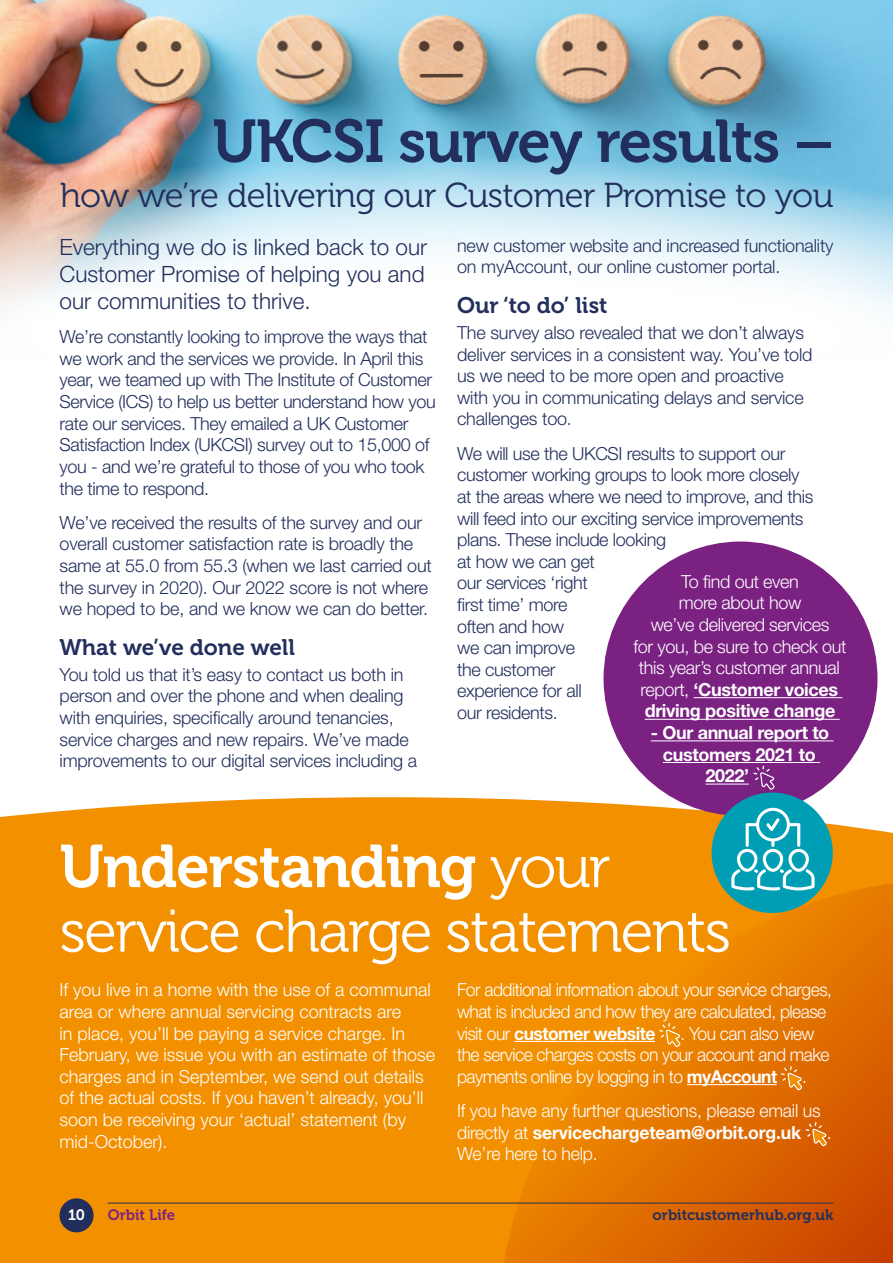
<style>
.page{position:relative;width:893px;height:1263px;background:#fff}
.page>*{position:absolute;margin:0;border:0;box-sizing:border-box;transform-origin:0 0}
.t1{font:60px "Museo 300";letter-spacing:-.03em;color:#fff}
.t2{font:60px "Museo 700";letter-spacing:-.02em;color:#222f5d}
.t3{font:60px "Museo 700";letter-spacing:-.02em;color:#fff}
.t4{font:34.5px "Museo 300";letter-spacing:-.02em;color:#222f5d}
.t5{font:300 22.5px/27px "Helvetica Neue LT Pro";color:#222f5d;text-align:justify}
.t6{font:22.5px "Museo 700";color:#222f5d}
.t7{font:300 18px/21.6px "Helvetica Neue LT Pro";letter-spacing:-.015em;color:#222f5d}
.t8{font:300 18px/21.6px "Helvetica Neue LT Pro";letter-spacing:-.01em;color:#fff}
.t9{font:300 18px/21.6px "Helvetica Neue LT Pro";letter-spacing:-.03em;color:#fff}
.t10{font:700 18px "Helvetica Neue LT Pro";letter-spacing:-.02em;color:#fff}
.t11{font:15px "Museo 700";color:#222f5d}
.t12{font:15px "Museo 700";color:#7a2182}
.t13{font:15px "Museo 700";color:#fff}
.s1{font-weight:700}
.s2{font-family:"Museo 300"}
.s3{font-weight:300}
</style>
<div class="page">
<div style="left:0;top:797px;width:893px;height:466px;background:#f39000"></div>
<svg style="left:471px;top:857px;width:422px;height:406px;background:#e77b00"></svg>
<div style="left:868px;top:1183px;width:25px;height:80px;background:#ca4400"></div>
<img style="left:0;top:0;width:893px;height:156px">
<svg style="left:0;top:156px;width:893px;height:155px"></svg>
<div style="left:604px;top:541px;width:273px;height:275px;background:#7a2182;border-radius:50%"></div>
<hr style="left:694px;top:697px;width:148px;height:1px;background:#fff">
<hr style="left:645px;top:719px;width:195px;height:1px;background:#fff">
<hr style="left:651px;top:740px;width:183px;height:1px;background:#fff">
<hr style="left:663px;top:762px;width:157px;height:1px;background:#fff">
<hr style="left:706px;top:784px;width:43px;height:1px;background:#fff">
<svg style="left:753px;top:766px;width:22px;height:24px"></svg>
<hr style="left:514px;top:1041px;width:141px;height:1px;background:#fff">
<hr style="left:687px;top:1084px;width:90px;height:1px;background:#fff">
<svg style="left:659px;top:1023px;width:21px;height:24px"></svg>
<svg style="left:781px;top:1066px;width:21px;height:24px"></svg>
<svg style="left:806px;top:1122px;width:21px;height:24px"></svg>
<div style="left:711px;top:792px;width:122px;height:121px;background:#009eb5;border-radius:50%"></div>
<svg style="left:731px;top:808px;width:84px;height:82px"></svg>
<hr style="left:108px;top:1203px;width:725px;height:1px;background:#222f5d">
<div style="left:60px;top:1198px;width:34px;height:34px;background:#222f5d;border-radius:50%"></div>
<h1 class="t2" style="left:212px;top:108px;width:623px">UKCSI survey results –</h1>
<h2 class="t4" style="left:60px;top:176px;width:775px">how we’re delivering our Customer Promise to you</h2>
<p class="t5" style="left:60px;top:233px;width:369px">Everything we do is linked back to our Customer Promise of helping you and our communities to thrive.</p>
<p class="t7" style="left:60px;top:326px;width:378px">We’re constantly looking to improve the ways that we work and the services we provide. In April this year, we teamed up with The Institute of Customer Service (ICS) to help us better understand how you rate our services. They emailed a UK Customer Satisfaction Index (UKCSI) survey out to 15,000 of you - and we’re grateful to those of you who took the time to respond.</p>
<p class="t7" style="left:60px;top:511px;width:374px">We’ve received the results of the survey and our overall customer satisfaction rate is broadly the same at 55.0 from 55.3 (when we last carried out the survey in 2020). Our 2022 score is not where we hoped to be, and we know we can do better.</p>
<p class="t6" style="left:60px;top:635px;width:237px">What we’ve done well</p>
<p class="t7" style="left:60px;top:663px;width:359px">You told us that it’s easy to contact us both in person and over the phone and when dealing with enquiries, specifically around tenancies, service charges and new repairs. We’ve made improvements to our digital services including a</p>
<p class="t7" style="left:457px;top:234px;width:378px">new customer website and increased functionality on myAccount, our online customer portal.</p>
<p class="t6" style="left:457px;top:293px;width:152px">Our ‘to do’ list</p>
<p class="t7" style="left:457px;top:321px;width:357px">The survey also revealed that we don’t always deliver services in a consistent way. You’ve told us we need to be more open and proactive with you in communicating delays and service challenges too.</p>
<p class="t7" style="left:457px;top:442px;width:358px">We will use the UKCSI results to support our customer working groups to look more closely at the areas where we need to improve, and this will feed into our exciting service improvements plans. These include looking<br>at how we can get<br>our services ‘right<br>first time’ more<br>often and how<br>we can improve<br>the customer<br>experience for all<br>our residents.</p>
<p class="t8" style="left:634px;top:570px;width:215px;text-align:center">To find out even<br>more about how<br>we’ve delivered services<br>for you, be sure to check out this year’s customer annual report, <span class="s1">‘Customer voices driving positive change</span></p>
<p class="t10" style="left:651px;top:721px;width:180px">- Our annual report to</p>
<p class="t10" style="left:663px;top:743px;width:154px">customers 2021 to</p>
<p class="t10" style="left:706px;top:764px;width:45px">2022’</p>
<h1 class="t3" style="left:60px;top:833px;width:553px">Understanding <span class="s2">your</span></h1>
<h1 class="t1" style="left:60px;top:899px;width:673px">service charge statements</h1>
<p class="t9" style="left:457px;top:979px;width:376px">For additional information about your service charges, what is included and how they are calculated, please visit our <span class="s1">customer website</span></p>
<p class="t8" style="left:60px;top:979px;width:377px">If you live in a home with the use of a communal area or where annual servicing contracts are<br>in place, you’ll be paying a service charge. In February, we issue you with an estimate of those charges and in September, we send out details of the actual costs. If you haven’t already, you’ll soon be receiving your ‘actual’ statement (by mid-October).</p>
<p class="t9" style="left:457px;top:1022px;width:374px;text-indent:223px">. You can also view the service charges costs on your account and make payments online by logging in to <span class="s1">myAccount</span></p>
<p class="t8" style="left:457px;top:1059px;width:365px;line-height:34.3px;text-indent:345px">.<br>If you have any further questions, please email us</p>
<p class="t10" style="left:457px;top:1121px;width:345px"><span class="s3">directly at</span> servicechargeteam@orbit.org.uk</p>
<p class="t8" style="left:827px;top:1121px;width:6px">.</p>
<p class="t8" style="left:457px;top:1143px;width:142px">We’re here to help.</p>
<p class="t13" style="left:68px;top:1207px;width:18px">10</p>
<p class="t12" style="left:108px;top:1207px;width:69px">Orbit Life</p>
<p class="t11" style="left:653px;top:1207px;width:182px">orbitcustomerhub.org.uk</p>
</div>
